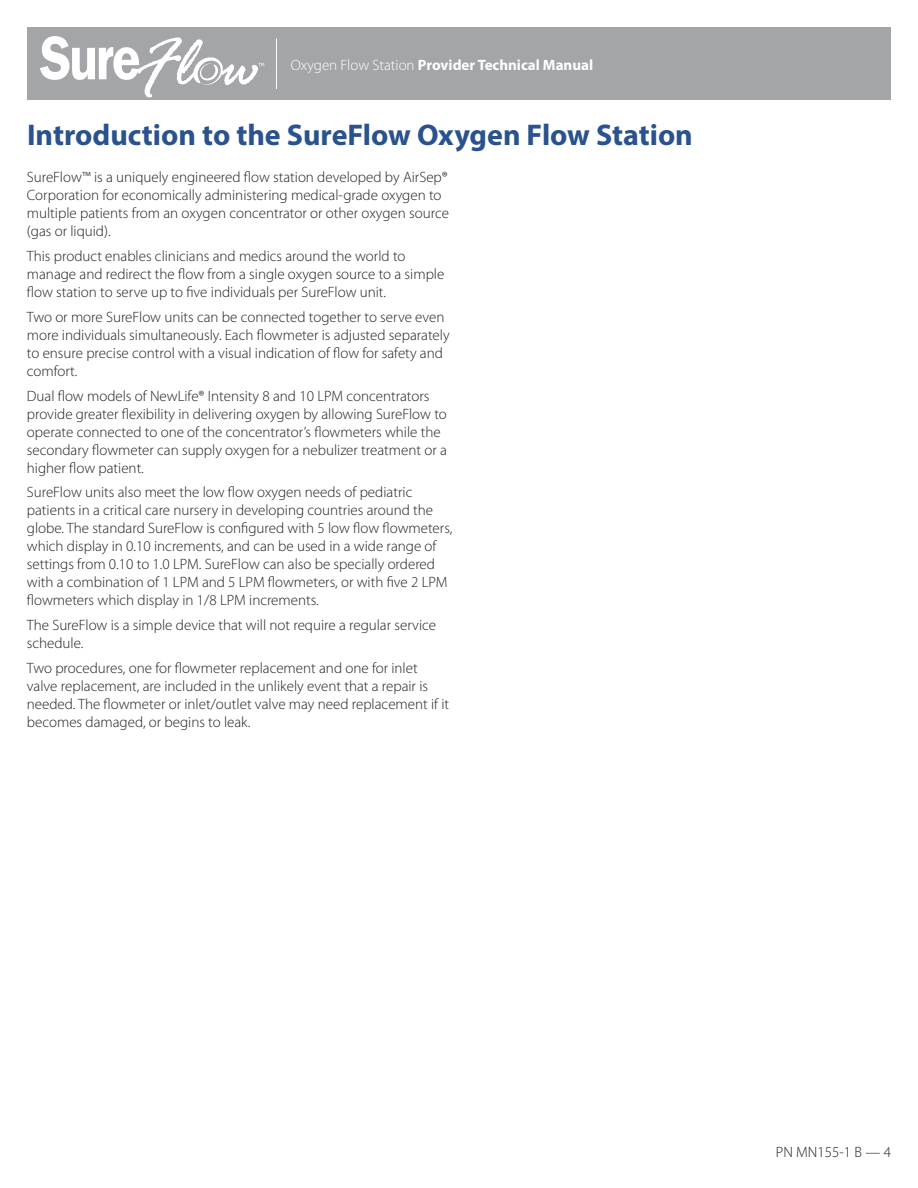
<style>
.page{position:relative;width:918px;height:1188px;background:#fff}
.page>*{position:absolute;margin:0;border:0;box-sizing:border-box;transform-origin:0 0}
.Header_Main{font:700 30px "Myriad Pro";color:#29528e}
.t1{font:300 15px/18px "Myriad Pro";color:#231f20}
.t2{font:700 15px "Myriad Pro";color:#fff}
.s1{font-weight:300}
</style>
<div class="page">
<div style="left:27px;top:28px;width:864px;height:72px;background:#a4a5a9"></div>
<hr style="left:276px;top:39px;width:1px;height:50px;background:#fff">
<svg style="left:40px;top:36px;width:224px;height:61px"></svg>
<p class="t2" style="left:291px;top:55px;width:304px"><span class="s1">Oxygen Flow Station</span> Provider Technical Manual</p>
<p class="Header_Main" style="left:27px;top:116px;width:667px">Introduction to the SureFlow Oxygen Flow Station</p>
<p class="t1" style="left:27px;top:169px;width:424px">SureFlow™ is a uniquely engineered flow station developed by AirSep® Corporation for economically administering medical-grade oxygen to multiple patients from an oxygen concentrator or other oxygen source (gas or liquid).</p>
<p class="t1" style="left:27px;top:247px;width:419px">This product enables clinicians and medics around the world to manage and redirect the flow from a single oxygen source to a simple flow station to serve up to five individuals per SureFlow unit.</p>
<p class="t1" style="left:27px;top:308px;width:424px">Two or more SureFlow units can be connected together to serve even more individuals simultaneously. Each flowmeter is adjusted separately to ensure precise control with a visual indication of flow for safety and comfort.</p>
<p class="t1" style="left:27px;top:387px;width:422px">Dual flow models of NewLife® Intensity 8 and 10 LPM concentrators provide greater flexibility in delivering oxygen by allowing SureFlow to operate connected to one of the concentrator’s flowmeters while the secondary flowmeter can supply oxygen for a nebulizer treatment or a higher flow patient.</p>
<p class="t1" style="left:27px;top:484px;width:427px">SureFlow units also meet the low flow oxygen needs of pediatric patients in a critical care nursery in developing countries around the globe. The standard SureFlow is configured with 5 low flow flowmeters, which display in 0.10 increments, and can be used in a wide range of settings from 0.10 to 1.0 LPM. SureFlow can also be specially ordered with a combination of 1 LPM and 5 LPM flowmeters, or with five 2 LPM flowmeters which display in 1/8 LPM increments.</p>
<p class="t1" style="left:27px;top:616px;width:411px">The SureFlow is a simple device that will not require a regular service schedule.</p>
<p class="t1" style="left:27px;top:659px;width:424px">Two procedures, one for flowmeter replacement and one for inlet valve replacement, are included in the unlikely event that a repair is needed. The flowmeter or inlet/outlet valve may need replacement if it becomes damaged, or begins to leak.</p>
<p class="t1" style="left:776px;top:1144px;width:117px">PN MN155-1 B — 4</p>
</div>
